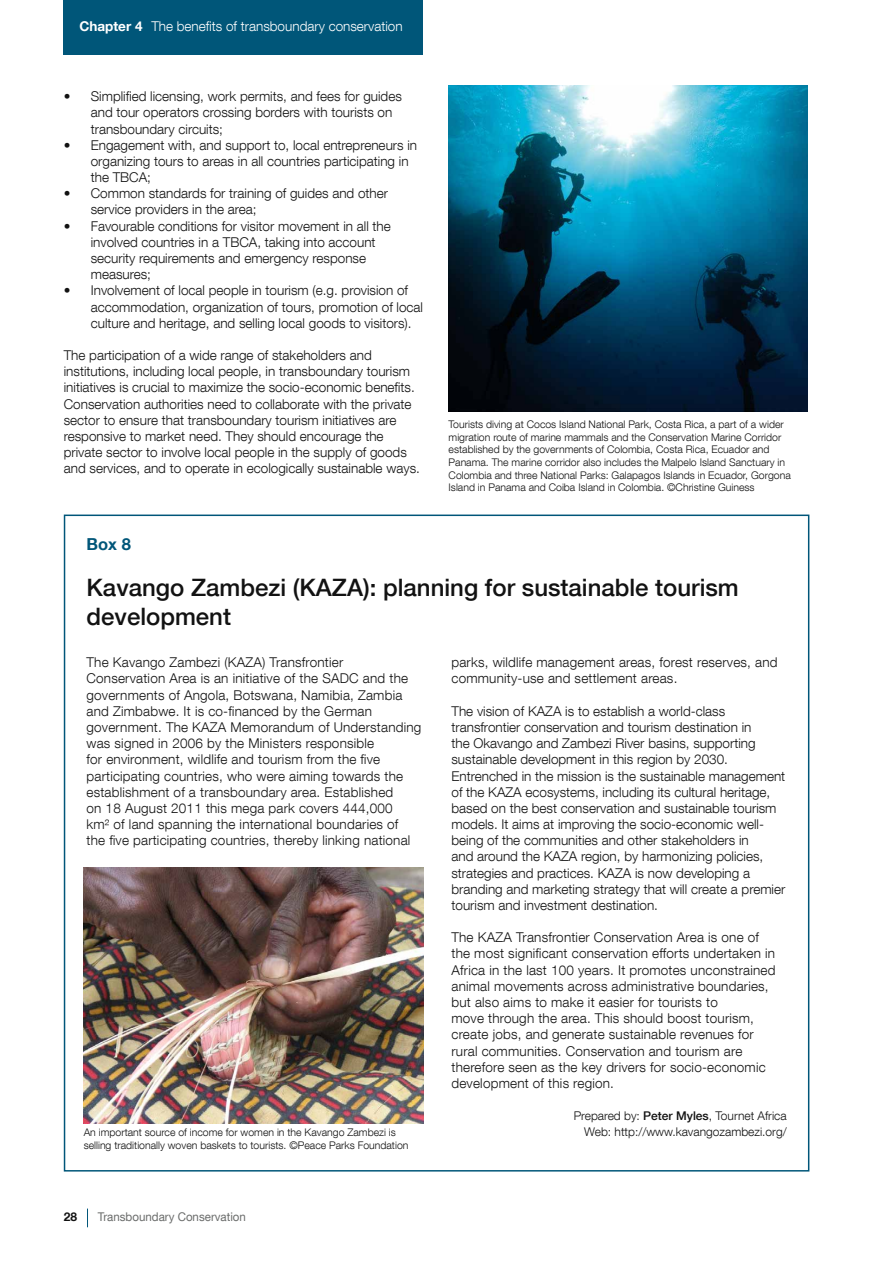
<style>
.page{position:relative;width:893px;height:1263px;background:#fff}
.page>*{position:absolute;margin:0;border:0;box-sizing:border-box;transform-origin:0 0}
.t1{font:500 24px/28.8px "Helvetica Neue LT Com";color:#121212}
.t2{font:700 16.5px "Helvetica Neue LT Com";color:#005679}
.t3{font:300 13.5px/16.2px "Helvetica Neue LT Com";color:#121212}
.t4{font:300 13.5px "Helvetica Neue LT Com";color:#fff}
.t5{font:300 12px "Helvetica Neue LT Com";color:#121212}
.t6{font:12px "Helvetica Neue LT Com";color:#6b6d6c;scale:.96 1}
.t7{font:700 12px "Helvetica Neue LT Com";color:#121212}
.t8{font:300 10.5px/12.6px "Helvetica Neue LT Com";color:#121212}
.s1{font-weight:700}
.s2{font-weight:500}
</style>
<div class="page">
<svg style="left:87px;top:1208px;width:1px;height:19px"></svg>
<div style="left:64px;top:0;width:359px;height:55px;background:#005679"></div>
<img style="left:449px;top:85px;width:359px;height:326px">
<img style="left:84px;top:868px;width:339px;height:255px">
<p class="t4" style="left:80px;top:18px;width:325px"><span class="s1">Chapter 4</span> The benefits of transboundary conservation</p>
<p class="t3" style="left:91px;top:88px;width:313px;text-indent:-27px">• Simplified licensing, work permits, and fees for guides and tour operators crossing borders with tourists on transboundary circuits;</p>
<p class="t3" style="left:91px;top:137px;width:328px;text-indent:-27px">• Engagement with, and support to, local entrepreneurs in organizing tours to areas in all countries participating in the TBCA;</p>
<p class="t3" style="left:91px;top:185px;width:299px;text-indent:-27px">• Common standards for training of guides and other service providers in the area;</p>
<p class="t3" style="left:91px;top:217px;width:302px;text-indent:-27px">• Favourable conditions for visitor movement in all the involved countries in a TBCA, taking into account security requirements and emergency response measures;</p>
<p class="t3" style="left:91px;top:282px;width:334px;text-indent:-27px">• Involvement of local people in tourism (e.g. provision of accommodation, organization of tours, promotion of local culture and heritage, and selling local goods to visitors).</p>
<p class="t3" style="left:64px;top:347px;width:358px">The participation of a wide range of stakeholders and institutions, including local people, in transboundary tourism initiatives is crucial to maximize the socio-economic benefits.<br>Conservation authorities need to collaborate with the private sector to ensure that transboundary tourism initiatives are responsive to market need. They should encourage the private sector to involve local people in the supply of goods and services, and to operate in ecologically sustainable ways.</p>
<p class="t8" style="left:449px;top:418px;width:344px">Tourists diving at Cocos Island National Park, Costa Rica, a part of a wider migration route of marine mammals and the Conservation Marine Corridor established by the governments of Colombia, Costa Rica, Ecuador and Panama. The marine corridor also includes the Malpelo Island Sanctuary in Colombia and three National Parks: Galapagos Islands in Ecuador, Gorgona Island in Panama and Coiba Island in Colombia. ©Christine Guiness</p>
<p class="t2" style="left:87px;top:534px;width:46px">Box 8</p>
<h1 class="t1" style="left:87px;top:573px;width:654px">Kavango Zambezi (KAZA): planning for sustainable tourism development</h1>
<p class="t3" style="left:87px;top:654px;width:336px">The Kavango Zambezi (KAZA) Transfrontier Conservation Area is an initiative of the SADC and the governments of Angola, Botswana, Namibia, Zambia and Zimbabwe. It is co-financed by the German government. The KAZA Memorandum of Understanding was signed in 2006 by the Ministers responsible<br>for environment, wildlife and tourism from the five participating countries, who were aiming towards the establishment of a transboundary area. Established<br>on 18 August 2011 this mega park covers 444,000<br>km² of land spanning the international boundaries of<br>the five participating countries, thereby linking national</p>
<p class="t3" style="left:451px;top:654px;width:328px">parks, wildlife management areas, forest reserves, and community-use and settlement areas.</p>
<p class="t3" style="left:451px;top:703px;width:335px">The vision of KAZA is to establish a world-class transfrontier conservation and tourism destination in<br>the Okavango and Zambezi River basins, supporting sustainable development in this region by 2030.<br>Entrenched in the mission is the sustainable management of the KAZA ecosystems, including its cultural heritage, based on the best conservation and sustainable tourism models. It aims at improving the socio-economic well&shy;being of the communities and other stakeholders in<br>and around the KAZA region, by harmonizing policies, strategies and practices. KAZA is now developing a branding and marketing strategy that will create a premier tourism and investment destination.</p>
<p class="t3" style="left:451px;top:929px;width:326px">The KAZA Transfrontier Conservation Area is one of the most significant conservation efforts undertaken in Africa in the last 100 years. It promotes unconstrained animal movements across administrative boundaries, but also aims to make it easier for tourists to<br>move through the area. This should boost tourism, create jobs, and generate sustainable revenues for rural communities. Conservation and tourism are therefore seen as the key drivers for socio-economic development of this region.</p>
<p class="t5" style="left:574px;top:1108px;width:214px">Prepared by: <span class="s2">Peter Myles</span>, Tournet Africa</p>
<p class="t8" style="left:84px;top:1126px;width:314px">An important source of income for women in the Kavango Zambezi is</p>
<p class="t5" style="left:584px;top:1125px;width:204px">Web: http://www.kavangozambezi.org/</p>
<p class="t8" style="left:84px;top:1138px;width:326px">selling traditionally woven baskets to tourists. ©Peace Parks Foundation</p>
<p class="t7" style="left:64px;top:1209px;width:15px">28</p>
<p class="t6" style="left:98px;top:1209px;width:156px">Transboundary Conservation</p>
</div>
